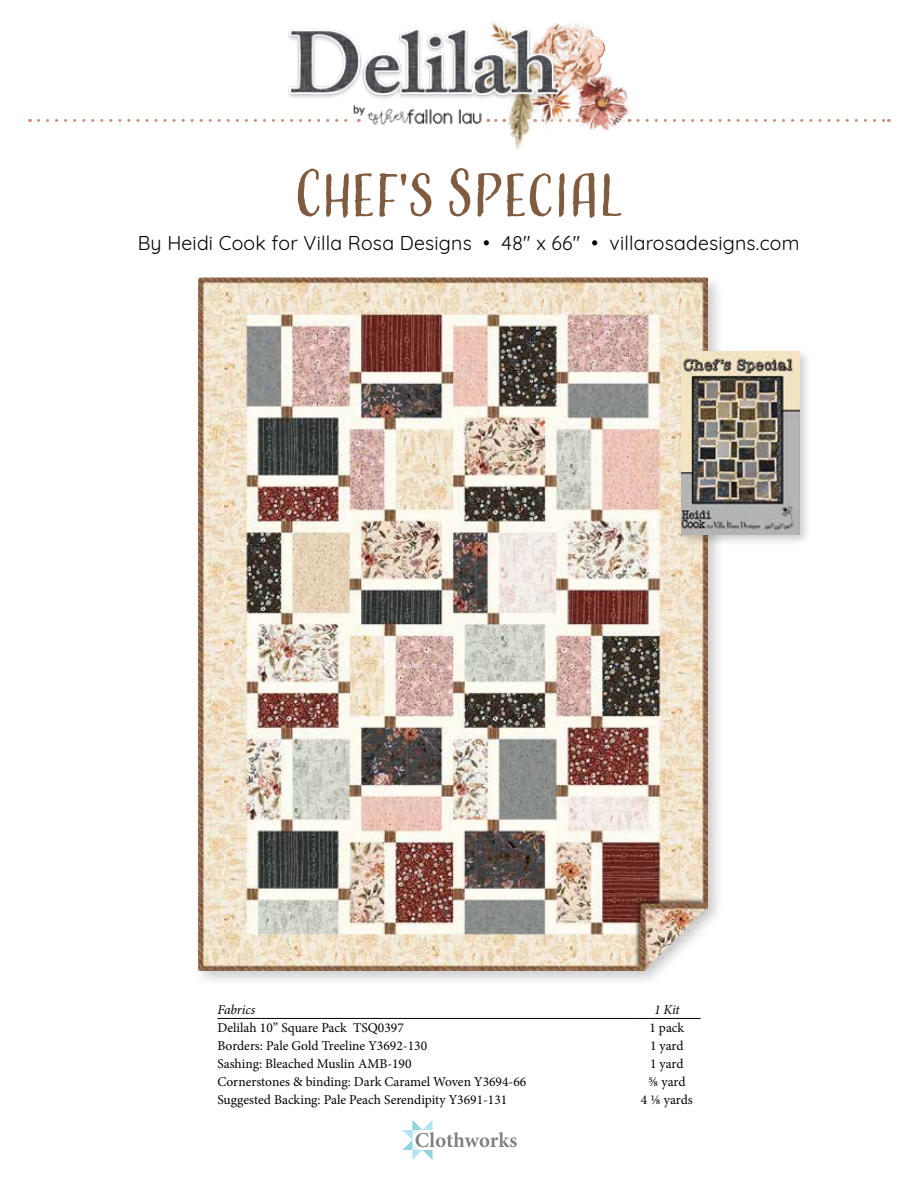
<style>
.page{position:relative;width:918px;height:1188px;background:#fff}
.page>*{position:absolute;margin:0;border:0;box-sizing:border-box;transform-origin:0 0}
.t1{font:56.7px "Adorn Condensed Sans";letter-spacing:-.03em;color:#815b3f;scale:1.11 1}
.t2{font:19.5px "Quicksand";letter-spacing:.01em;color:#000}
.t3{font:13.5px "Minion Pro";color:#000}
.t4{font:italic 13.5px "Minion Pro";letter-spacing:-.01em;color:#000}
.s1{font-size:63px}
</style>
<div class="page">
<hr style="left:217px;top:1018px;width:416px;height:1px;background:#000">
<hr style="left:633px;top:1018px;width:68px;height:1px;background:#000">
<div style="left:194px;top:273px;width:531px;height:714px;background:#000;opacity:.2"></div>
<img style="left:198px;top:278px;width:510px;height:693px">
<div style="left:678px;top:348px;width:134px;height:199px;background:#000;opacity:.2"></div>
<img style="left:681px;top:351px;width:118px;height:183px">
<svg style="left:38px;top:119px;width:174px;height:3px"></svg>
<svg style="left:700px;top:119px;width:189px;height:3px"></svg>
<img style="left:217px;top:21px;width:478px;height:129px">
<svg style="left:402px;top:1120px;width:115px;height:40px"></svg>
<h1 class="t1" style="left:294px;top:160px;width:299px"><span class="s1">C</span>HEF'S <span class="s1">S</span>PECIAL</h1>
<h2 class="t2" style="left:138px;top:228px;width:663px">By Heidi Cook for Villa Rosa Designs • 48" x 66" • villarosadesigns.com</h2>
<p class="t4" style="left:217px;top:1000px;width:39px">Fabrics</p>
<p class="t4" style="left:654px;top:1000px;width:27px">1 Kit</p>
<p class="t3" style="left:217px;top:1019px;width:188px">Delilah 10” Square Pack TSQ0397</p>
<p class="t3" style="left:649px;top:1019px;width:36px">1 pack</p>
<p class="t3" style="left:217px;top:1037px;width:211px">Borders: Pale Gold Treeline Y3692-130</p>
<p class="t3" style="left:650px;top:1037px;width:35px">1 yard</p>
<p class="t3" style="left:217px;top:1055px;width:196px">Sashing: Bleached Muslin AMB-190</p>
<p class="t3" style="left:650px;top:1055px;width:35px">1 yard</p>
<p class="t3" style="left:217px;top:1072px;width:310px">Cornerstones &amp; binding: Dark Caramel Woven Y3694-66</p>
<p class="t3" style="left:648px;top:1072px;width:39px">⅝ yard</p>
<p class="t3" style="left:217px;top:1090px;width:292px">Suggested Backing: Pale Peach Serendipity Y3691-131</p>
<p class="t3" style="left:641px;top:1090px;width:53px">4 ⅛ yards</p>
</div>
